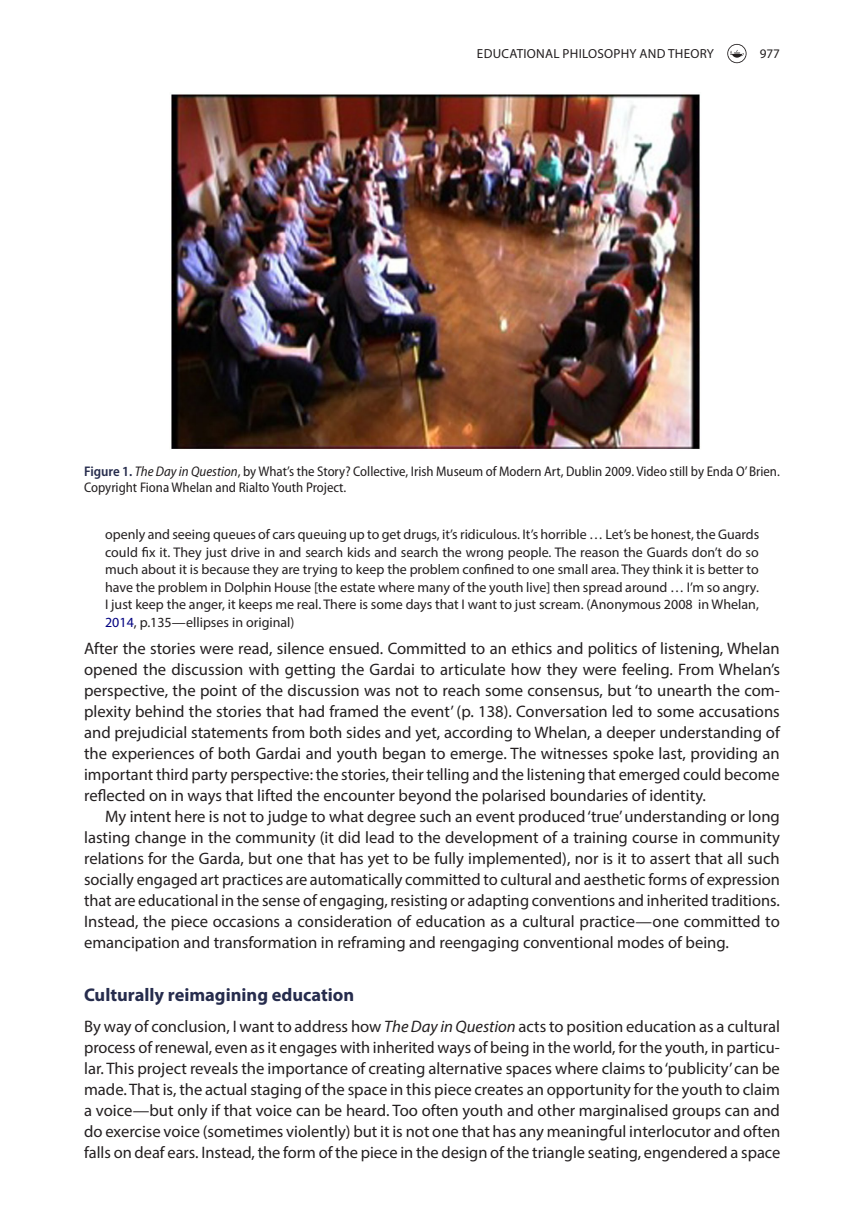
<style>
.page{position:relative;width:864px;height:1231px;background:#fff}
.page>*{position:absolute;margin:0;border:0;box-sizing:border-box;transform-origin:0 0}
.t1{font:700 18.38px "Myriad Pro";color:#262c4d}
.t2{font:16.62px/21px "Myriad Pro";color:#231f20;text-align:justify}
.t3{font:14px/17.5px "Myriad Pro";color:#231f20;text-align:justify}
.t4{font:semi-condensed 14px/15.8px "Myriad Pro";color:#231f20}
.t5{font:13.12px "Myriad Pro";letter-spacing:.02em;color:#231f20}
.s1{font-weight:600;color:#262c4d}
.s2{font-style:italic}
.s3{color:#000080}
</style>
<div class="page">
<svg style="left:727px;top:44px;width:19px;height:19px"></svg>
<img style="left:171px;top:94px;width:529px;height:355px">
<p class="t5" style="left:476px;top:45px;width:238px">EDUCATIONAL PHILOSOPHY AND THEORY</p>
<p class="t5" style="left:759px;top:45px;width:22px">977</p>
<p class="t4" style="left:84px;top:464px;width:697px"><span class="s1">Figure 1.</span> <span class="s2">The Day in Question</span>, by What’s the Story? Collective, Irish Museum of Modern Art, Dublin 2009. Video still by Enda O’ Brien.<br>Copyright Fiona Whelan and Rialto Youth Project.</p>
<p class="t3" style="left:105px;top:525px;width:655px">openly and seeing queues of cars queuing up to get drugs, it’s ridiculous. It’s horrible … Let’s be honest, the Guards could fix it. They just drive in and search kids and search the wrong people. The reason the Guards don’t do so much about it is because they are trying to keep the problem confined to one small area. They think it is better to have the problem in Dolphin House [the estate where many of the youth live] then spread around … I’m so angry.<br>I just keep the anger, it keeps me real. There is some days that I want to just scream. (Anonymous 2008 in Whelan, <span class="s3">2014</span>, p.135—ellipses in original)</p>
<p class="t2" style="left:84px;top:637px;width:697px">After the stories were read, silence ensued. Committed to an ethics and politics of listening, Whelan opened the discussion with getting the Gardai to articulate how they were feeling. From Whelan’s perspective, the point of the discussion was not to reach some consensus, but ‘to unearth the com&shy;plexity behind the stories that had framed the event’ (p. 138). Conversation led to some accusations and prejudicial statements from both sides and yet, according to Whelan, a deeper understanding of the experiences of both Gardai and youth began to emerge. The witnesses spoke last, providing an important third party perspective: the stories, their telling and the listening that emerged could become reflected on in ways that lifted the encounter beyond the polarised boundaries of identity.</p>
<p class="t2" style="left:84px;top:805px;width:697px;text-indent:21px">My intent here is not to judge to what degree such an event produced ‘true’ understanding or long lasting change in the community (it did lead to the development of a training course in community relations for the Garda, but one that has yet to be fully implemented), nor is it to assert that all such socially engaged art practices are automatically committed to cultural and aesthetic forms of expression that are educational in the sense of engaging, resisting or adapting conventions and inherited traditions.<br>Instead, the piece occasions a consideration of education as a cultural practice—one committed to emancipation and transformation in reframing and reengaging conventional modes of being.</p>
<p class="t1" style="left:84px;top:982px;width:272px">Culturally reimagining education</p>
<p class="t2" style="left:84px;top:1015px;width:697px">By way of conclusion, I want to address how <span class="s2">The Day in Question</span> acts to position education as a cultural process of renewal, even as it engages with inherited ways of being in the world, for the youth, in particu&shy;lar. This project reveals the importance of creating alternative spaces where claims to ‘publicity’ can be made. That is, the actual staging of the space in this piece creates an opportunity for the youth to claim a voice—but only if that voice can be heard. Too often youth and other marginalised groups can and do exercise voice (sometimes violently) but it is not one that has any meaningful interlocutor and often falls on deaf ears. Instead, the form of the piece in the design of the triangle seating, engendered a space</p>
</div>
